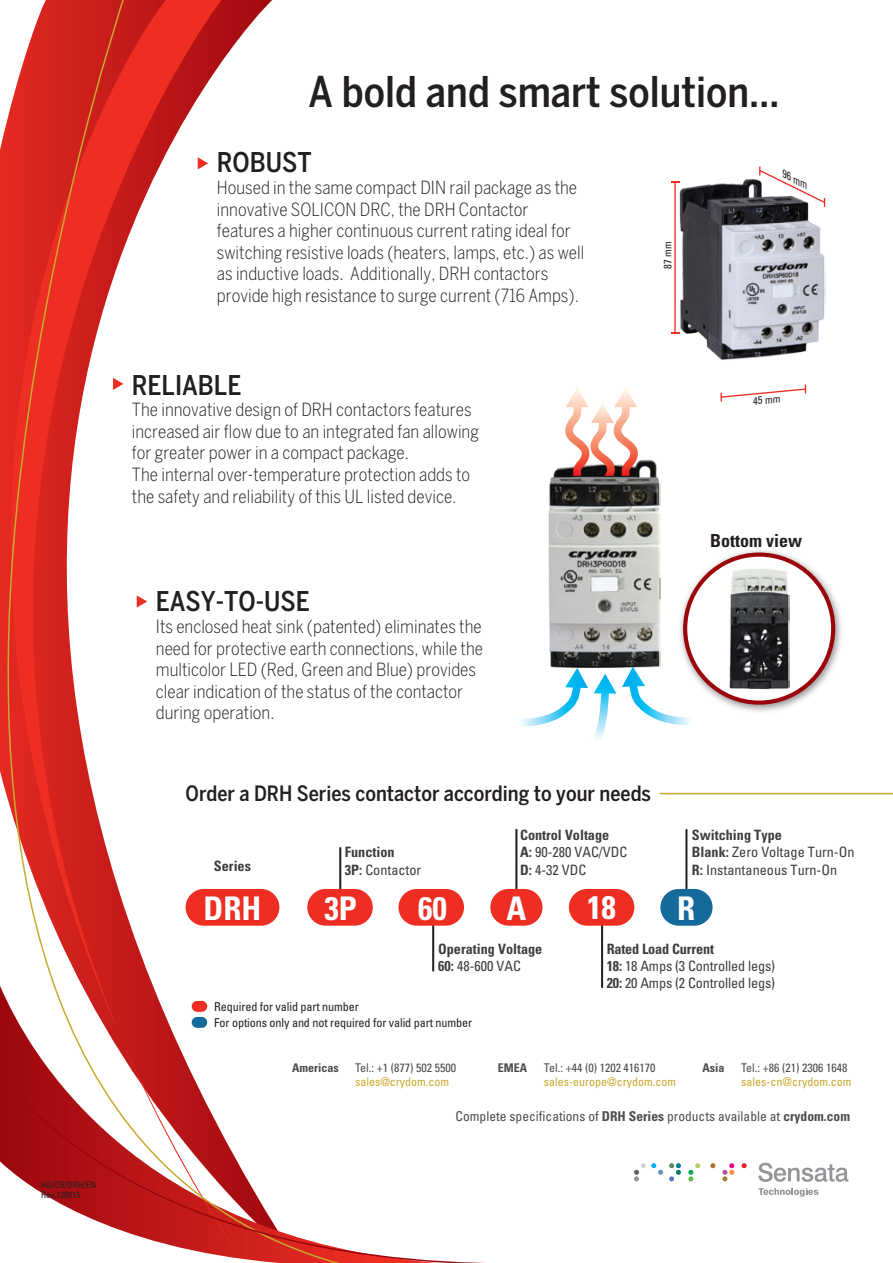
<style>
.page{position:relative;width:893px;height:1263px;background:#fff}
.page>*{position:absolute;margin:0;border:0;box-sizing:border-box;transform-origin:0 0}
.t1{font:500 42px "Benton Sans Cond";color:#231f20}
.t2{font:700 condensed 32.55px "Univers";color:#fff}
.t3{font:500 27px "Benton Sans Cond";color:#231f20}
.t4{font:500 21px "Benton Sans Cond";color:#231f20}
.t5{font:300 18px/21.6px "Benton Sans Cond";color:#231f20}
.t6{font:700 condensed 18px "Univers";color:#231f20}
.t7{font:condensed 14.25px/17.1px "Univers";color:#3e3e3f}
.t8{font:700 condensed 14.25px/17.1px "Univers";color:#3e3e3f}
.t9{font:condensed 13.5px "Univers";color:#4b4c4d}
.t10{font:condensed 12.15px/16.4px "Univers";letter-spacing:-.01em;color:#231f20}
.t11{font:condensed 12px "Univers";color:#4b4c4d}
.t12{font:condensed 12px "Univers";color:#c7a92d}
.t13{font:700 condensed 12px "Univers";color:#4b4c4d}
.t14{font:condensed 10.8px "Univers";color:#231f20}
.t15{font:condensed 10.65px "Univers";color:#231f20}
.t16{font:italic condensed 10.65px "Univers";color:#231f20}
.t17{font:condensed 9px/10.8px "Univers";color:#231f20}
.s1{font-weight:700}
.s2{font-weight:400}
</style>
<div class="page">
<svg style="left:0;top:0;width:343px;height:1057px"></svg>
<svg style="left:0;top:1057px;width:485px;height:206px"></svg>
<svg style="left:601px;top:926px;width:2px;height:62px"></svg>
<svg style="left:432px;top:926px;width:2px;height:46px"></svg>
<div style="left:398px;top:889px;width:66px;height:37px;background:#ee2e22;border-radius:18px"></div>
<div style="left:569px;top:889px;width:65px;height:37px;background:#ee2e22;border-radius:18px"></div>
<div style="left:307px;top:889px;width:66px;height:37px;background:#ee2e22;border-radius:18px"></div>
<svg style="left:515px;top:829px;width:2px;height:60px"></svg>
<svg style="left:685px;top:829px;width:2px;height:60px"></svg>
<svg style="left:339px;top:847px;width:2px;height:43px"></svg>
<div style="left:186px;top:889px;width:93px;height:37px;background:#ee2e22;border-radius:18px"></div>
<div style="left:490px;top:889px;width:52px;height:37px;background:#ee2e22;border-radius:18px"></div>
<div style="left:660px;top:889px;width:53px;height:37px;background:#146a9b;border-radius:18px"></div>
<div style="left:192px;top:1001px;width:15px;height:11px;background:#ee2e22;border-radius:5px"></div>
<div style="left:192px;top:1017px;width:15px;height:11px;background:#146a9b;border-radius:5px"></div>
<hr style="left:659px;top:793px;width:234px;height:1px;background:#c9a92d">
<img style="left:678px;top:179px;width:147px;height:181px">
<svg style="left:113px;top:378px;width:10px;height:12px"></svg>
<svg style="left:198px;top:157px;width:10px;height:12px"></svg>
<svg style="left:137px;top:595px;width:10px;height:12px"></svg>
<hr style="left:674px;top:182px;width:2px;height:151px;background:#ee2e22">
<svg style="left:720px;top:385px;width:87px;height:16px"></svg>
<svg style="left:758px;top:167px;width:68px;height:40px"></svg>
<img style="left:680px;top:550px;width:162px;height:162px">
<div style="left:685px;top:555px;width:148px;height:148px;background:#fff;border-radius:50%"></div>
<div style="left:683px;top:552px;width:152px;height:153px;border:4px solid #9a060b;border-radius:50%"></div>
<img style="left:729px;top:569px;width:61px;height:121px">
<img style="left:548px;top:459px;width:112px;height:209px">
<svg style="left:622px;top:666px;width:78px;height:59px"></svg>
<svg style="left:521px;top:668px;width:95px;height:71px"></svg>
<svg style="left:565px;top:388px;width:73px;height:88px"></svg>
<svg style="left:758px;top:1163px;width:90px;height:19px"></svg>
<svg style="left:758px;top:1188px;width:60px;height:9px"></svg>
<svg style="left:669px;top:1163px;width:12px;height:18px"></svg>
<svg style="left:688px;top:1163px;width:12px;height:18px"></svg>
<svg style="left:722px;top:1163px;width:12px;height:18px"></svg>
<svg style="left:742px;top:1163px;width:5px;height:5px"></svg>
<svg style="left:634px;top:1163px;width:29px;height:18px"></svg>
<svg style="left:710px;top:1163px;width:5px;height:5px"></svg>
<p class="t17" style="left:41px;top:1179px;width:57px">HO/CR/DRH/EN<br>Rev.120915</p>
<h1 class="t1" style="left:309px;top:67px;width:472px">A bold and smart solution…</h1>
<h3 class="t3" style="left:217px;top:147px;width:96px">ROBUST</h3>
<p class="t5" style="left:217px;top:176px;width:369px">Housed in the same compact DIN rail package as the innovative SOLICON DRC, the DRH Contactor features a higher continuous current rating ideal for switching resistive loads (heaters, lamps, etc.) as well as inductive loads. Additionally, DRH contactors provide high resistance to surge current (716 Amps).</p>
<h3 class="t3" style="left:132px;top:369px;width:111px">RELIABLE</h3>
<p class="t5" style="left:132px;top:399px;width:349px">The innovative design of DRH contactors features increased air flow due to an integrated fan allowing for greater power in a compact package.<br>The internal over-temperature protection adds to the safety and reliability of this UL listed device.</p>
<p class="t14" style="left:661px;top:269px;width:29px;rotate:-90deg">87 mm</p>
<h3 class="t3" style="left:156px;top:586px;width:155px">EASY-TO-USE</h3>
<p class="t5" style="left:156px;top:616px;width:329px">Its enclosed heat sink (patented) eliminates the need for protective earth connections, while the multicolor LED (Red, Green and Blue) provides clear indication of the status of the contactor during operation.</p>
<p class="t4" style="left:186px;top:781px;width:467px">Order a DRH Series contactor according to your needs</p>
<p class="t16" style="left:787px;top:168px;width:29px;rotate:26deg">96 mm</p>
<p class="t15" style="left:752px;top:394px;width:29px;rotate:-6deg">45 mm</p>
<p class="t6" style="left:710px;top:530px;width:93px">Bottom view</p>
<p class="t7" style="left:692px;top:826px;width:164px"><span class="s1">Switching Type<br>Blank:</span> Zero Voltage Turn-On<br><span class="s1">R:</span> Instantaneous Turn-On</p>
<p class="t7" style="left:520px;top:826px;width:109px"><span class="s1">Control Voltage<br>A:</span> 90-280 VAC/VDC<br><span class="s1">D:</span> 4-32 VDC</p>
<h2 class="t2" style="left:506px;top:888px;width:21px">A</h2>
<h2 class="t2" style="left:587px;top:888px;width:30px">18</h2>
<p class="t8" style="left:345px;top:844px;width:78px">Function<br>3P: <span class="s2">Contactor</span></p>
<p class="t8" style="left:214px;top:858px;width:39px">Series</p>
<h2 class="t2" style="left:204px;top:888px;width:59px">DRH</h2>
<h2 class="t2" style="left:324px;top:888px;width:34px">3P</h2>
<h2 class="t2" style="left:418px;top:888px;width:30px">60</h2>
<h2 class="t2" style="left:677px;top:888px;width:20px">R</h2>
<p class="t8" style="left:438px;top:940px;width:106px">Operating Voltage<br>60: <span class="s2">48-600 VAC</span></p>
<p class="t10" style="left:214px;top:998px;width:259px">Required for valid part number<br>For options only and not required for valid part number</p>
<p class="t7" style="left:607px;top:940px;width:170px"><span class="s1">Rated Load Current<br>18:</span> 18 Amps (3 Controlled legs)<br><span class="s1">20:</span> 20 Amps (2 Controlled legs)</p>
<p class="t13" style="left:292px;top:1060px;width:48px">Americas</p>
<p class="t11" style="left:355px;top:1060px;width:102px">Tel.: +1 (877) 502 5500</p>
<p class="t12" style="left:355px;top:1074px;width:96px">sales@crydom.com</p>
<p class="t13" style="left:702px;top:1060px;width:23px">Asia</p>
<p class="t11" style="left:741px;top:1060px;width:108px">Tel.: +86 (21) 2306 1648</p>
<p class="t12" style="left:741px;top:1074px;width:112px">sales-cn@crydom.com</p>
<p class="t9" style="left:456px;top:1107px;width:396px">Complete specifications of <span class="s1">DRH Series</span> products available at <span class="s1">crydom.com</span></p>
<p class="t13" style="left:498px;top:1060px;width:31px">EMEA</p>
<p class="t11" style="left:544px;top:1060px;width:113px">Tel.: +44 (0) 1202 416170</p>
<p class="t12" style="left:544px;top:1074px;width:134px">sales-europe@crydom.com</p>
</div>
